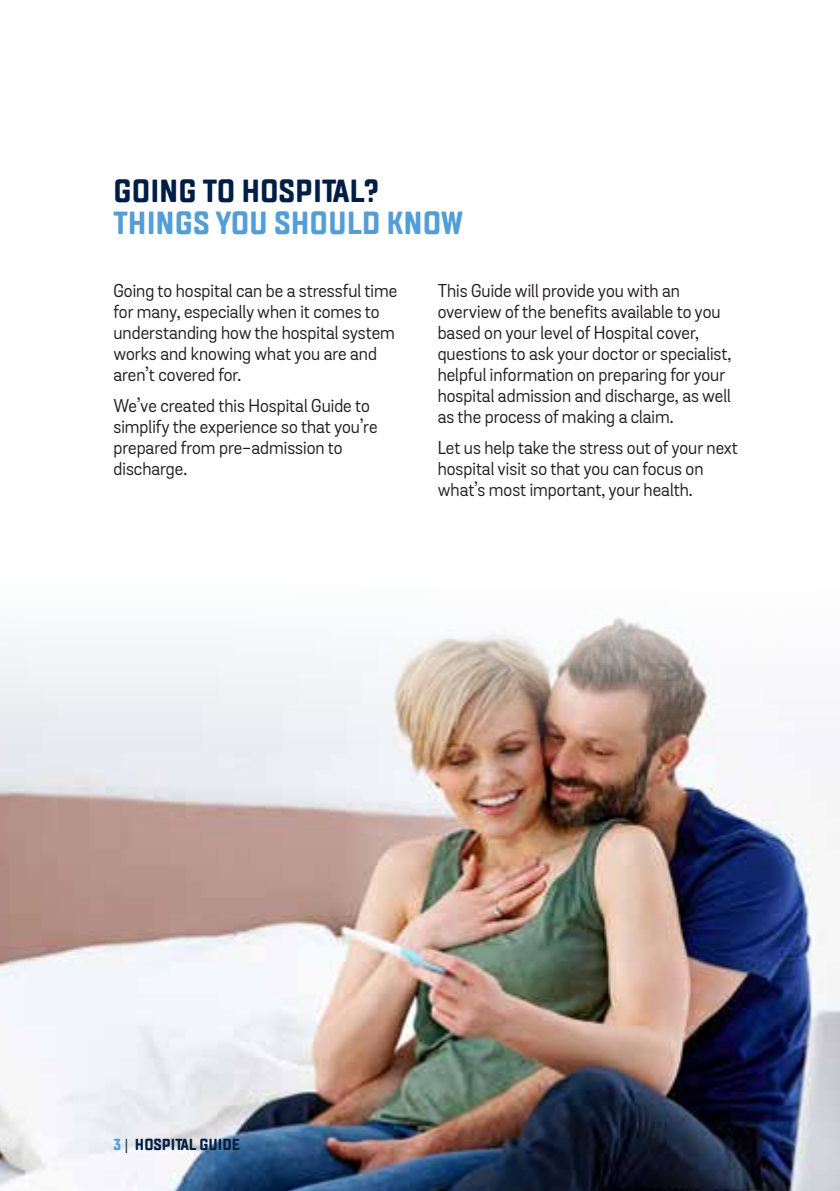
<style>
.page{position:relative;width:840px;height:1191px;background:#fff}
.page>*{position:absolute;margin:0;border:0;box-sizing:border-box;transform-origin:0 0}
.t1{font:700 32px "TT Lakes Compressed";color:#539ed6}
.t2{font:700 32px "TT Lakes Compressed";color:#001e45}
.t3{font:18px/21px "Grota Sans Rd";color:#231f20}
.t4{font:700 16px "TT Lakes Compressed";color:#001e45}
.s1{color:#539ed6}
.s2{font-family:"TT Lakes Condensed";font-weight:400}
</style>
<div class="page">
<img style="left:0;top:617px;width:839px;height:574px">
<h1 class="t2" style="left:113px;top:170px;width:267px">GOING TO HOSPITAL?</h1>
<h1 class="t1" style="left:113px;top:202px;width:351px">THINGS YOU SHOULD KNOW</h1>
<p class="t3" style="left:113px;top:281px;width:285px">Going to hospital can be a stressful time for many, especially when it comes to understanding how the hospital system works and knowing what you are and aren’t covered for.</p>
<p class="t3" style="left:113px;top:396px;width:265px">We’ve created this Hospital Guide to simplify the experience so that you’re prepared from pre-admission to discharge.</p>
<p class="t3" style="left:437px;top:281px;width:295px">This Guide will provide you with an overview of the benefits available to you based on your level of Hospital cover, questions to ask your doctor or specialist, helpful information on preparing for your hospital admission and discharge, as well as the process of making a claim.</p>
<p class="t3" style="left:437px;top:438px;width:301px">Let us help take the stress out of your next hospital visit so that you can focus on what’s most important, your health.</p>
<p class="t4" style="left:113px;top:1134px;width:128px"><span class="s1">3</span> <span class="s2">|</span> HOSPITAL GUIDE</p>
</div>
